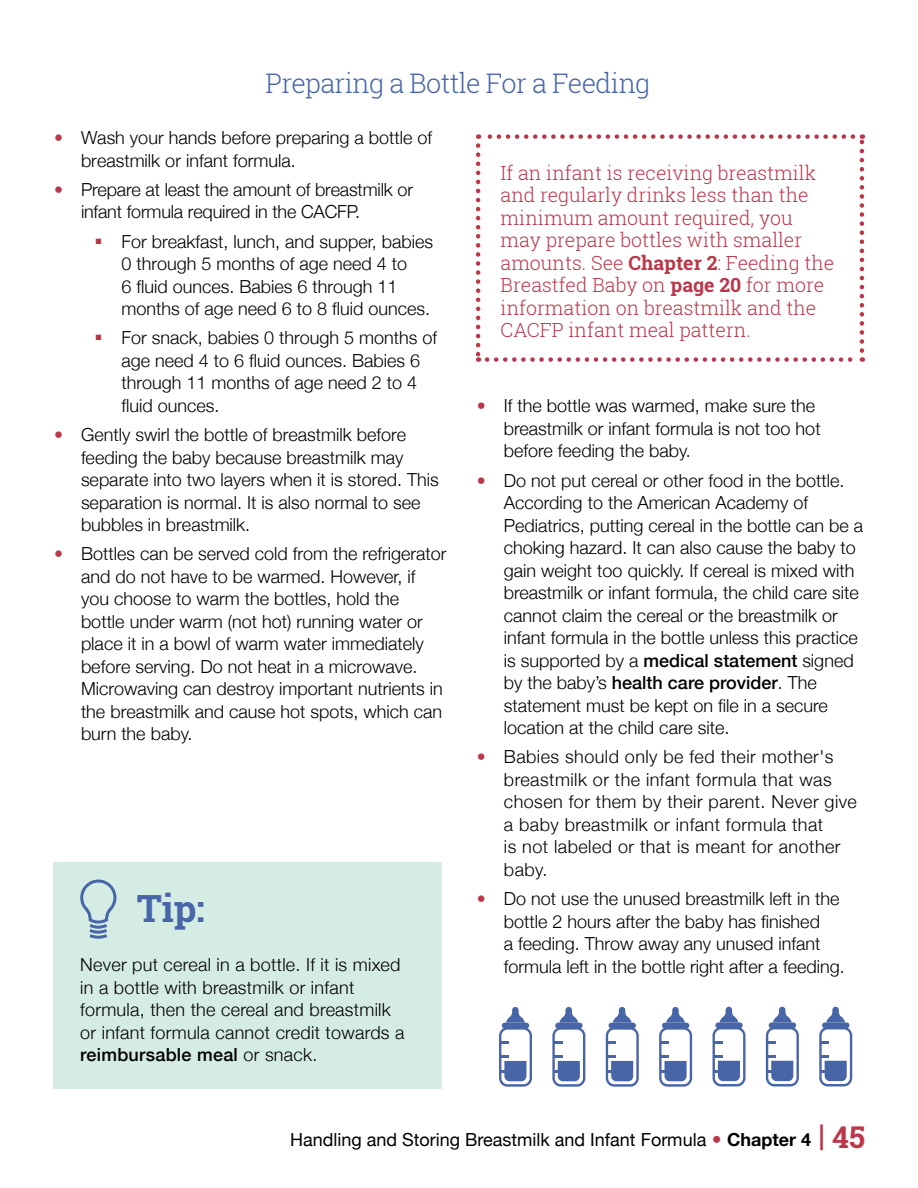
<style>
.page{position:relative;width:918px;height:1188px;background:#fff}
.page>*{position:absolute;margin:0;border:0;box-sizing:border-box;transform-origin:0 0}
.t1{font:700 37.5px "Roboto Slab";color:#4865a8}
.t2{font:300 27px "Roboto Slab";letter-spacing:-.025em;color:#4865a8}
.t3{font:300 19.5px/22.5px "Roboto Slab";color:#ba374a}
.t4{font:300 18px/22.5px "Helvetica Neue";color:#000}
.t5{font:300 18px/22.5px "Helvetica Neue";letter-spacing:.025em;color:#000}
.t6{font:18px "Helvetica Neue";color:#000}
.s1{color:#ba374a}
.s2{font-weight:500}
.s3{font-weight:700}
.s4{font-family:"Roboto Slab";font-weight:700;font-size:30px;color:#ba374a}
</style>
<div class="page">
<div style="left:53px;top:862px;width:389px;height:226px;background:#d4ece3"></div>
<svg style="left:80px;top:879px;width:37px;height:60px"></svg>
<svg style="left:499px;top:1007px;width:33px;height:80px"></svg>
<svg style="left:552px;top:1007px;width:33px;height:80px"></svg>
<svg style="left:606px;top:1007px;width:33px;height:80px"></svg>
<svg style="left:659px;top:1007px;width:33px;height:80px"></svg>
<svg style="left:713px;top:1007px;width:33px;height:79px"></svg>
<svg style="left:766px;top:1007px;width:33px;height:79px"></svg>
<svg style="left:819px;top:1007px;width:33px;height:79px"></svg>
<svg style="left:476px;top:146px;width:4px;height:216px"></svg>
<svg style="left:487px;top:357px;width:376px;height:5px"></svg>
<svg style="left:860px;top:134px;width:4px;height:217px"></svg>
<svg style="left:478px;top:134px;width:375px;height:5px"></svg>
<h2 class="t2" style="left:265px;top:64px;width:387px">Preparing a Bottle For a Feeding</h2>
<p class="t4" style="left:81px;top:125px;width:353px;text-indent:-27px"><span class="s1">•</span> Wash your hands before preparing a bottle of breastmilk or infant formula.</p>
<p class="t4" style="left:81px;top:177px;width:334px;text-indent:-27px"><span class="s1">•</span> Prepare at least the amount of breastmilk or infant formula required in the CACFP.</p>
<p class="t4" style="left:122px;top:229px;width:313px;text-indent:-27px"><span class="s1">•</span> For breakfast, lunch, and supper, babies 0 through 5 months of age need 4 to<br>6 fluid ounces. Babies 6 through 11 months of age need 6 to 8 fluid ounces.</p>
<p class="t4" style="left:122px;top:325px;width:317px;text-indent:-27px"><span class="s1">•</span> For snack, babies 0 through 5 months of age need 4 to 6 fluid ounces. Babies 6 through 11 months of age need 2 to 4 fluid ounces.</p>
<p class="t4" style="left:81px;top:422px;width:359px;text-indent:-27px"><span class="s1">•</span> Gently swirl the bottle of breastmilk before feeding the baby because breastmilk may separate into two layers when it is stored. This separation is normal. It is also normal to see bubbles in breastmilk.</p>
<p class="t4" style="left:81px;top:541px;width:367px;text-indent:-27px"><span class="s1">•</span> Bottles can be served cold from the refrigerator and do not have to be warmed. However, if you choose to warm the bottles, hold the bottle under warm (not hot) running water or place it in a bowl of warm water immediately before serving. Do not heat in a microwave.<br>Microwaving can destroy important nutrients in the breastmilk and cause hot spots, which can burn the baby.</p>
<p class="t1" style="left:137px;top:883px;width:70px">Tip:</p>
<p class="t4" style="left:80px;top:952px;width:326px">Never put cereal in a bottle. If it is mixed in a bottle with breastmilk or infant formula, then the cereal and breastmilk or infant formula cannot credit towards a <span class="s2">reimbursable meal</span> or snack.</p>
<p class="t3" style="left:501px;top:161px;width:335px">If an infant is receiving breastmilk and regularly drinks less than the minimum amount required, you may prepare bottles with smaller amounts. See <span class="s3">Chapter 2</span>: Feeding the<br>Breastfed Baby on <span class="s3">page 20</span> for more information on breastmilk and the<br>CACFP infant meal pattern.</p>
<p class="t4" style="left:504px;top:393px;width:318px;text-indent:-27px"><span class="s1">•</span> If the bottle was warmed, make sure the breastmilk or infant formula is not too hot before feeding the baby.</p>
<p class="t4" style="left:504px;top:468px;width:361px;text-indent:-27px"><span class="s1">•</span> Do not put cereal or other food in the bottle.<br>According to the American Academy of Pediatrics, putting cereal in the bottle can be a choking hazard. It can also cause the baby to gain weight too quickly. If cereal is mixed with breastmilk or infant formula, the child care site cannot claim the cereal or the breastmilk or infant formula in the bottle unless this practice is supported by a <span class="s2">medical statement</span> signed by the baby’s <span class="s2">health care provider</span>. The statement must be kept on file in a secure location at the child care site.</p>
<p class="t5" style="left:504px;top:744px;width:355px;text-indent:-27px"><span class="s1">•</span> Babies should only be fed their mother's breastmilk or the infant formula that was chosen for them by their parent. Never give a baby breastmilk or infant formula that<br>is not labeled or that is meant for another baby.</p>
<p class="t4" style="left:504px;top:886px;width:342px;text-indent:-27px"><span class="s1">•</span> Do not use the unused breastmilk left in the bottle 2 hours after the baby has finished<br>a feeding. Throw away any unused infant formula left in the bottle right after a feeding.</p>
<p class="t6" style="left:290px;top:1127px;width:576px">Handling and Storing Breastmilk and Infant Formula <span class="s1">•</span> <span class="s3">Chapter 4</span> <span class="s4">| 45</span></p>
</div>
